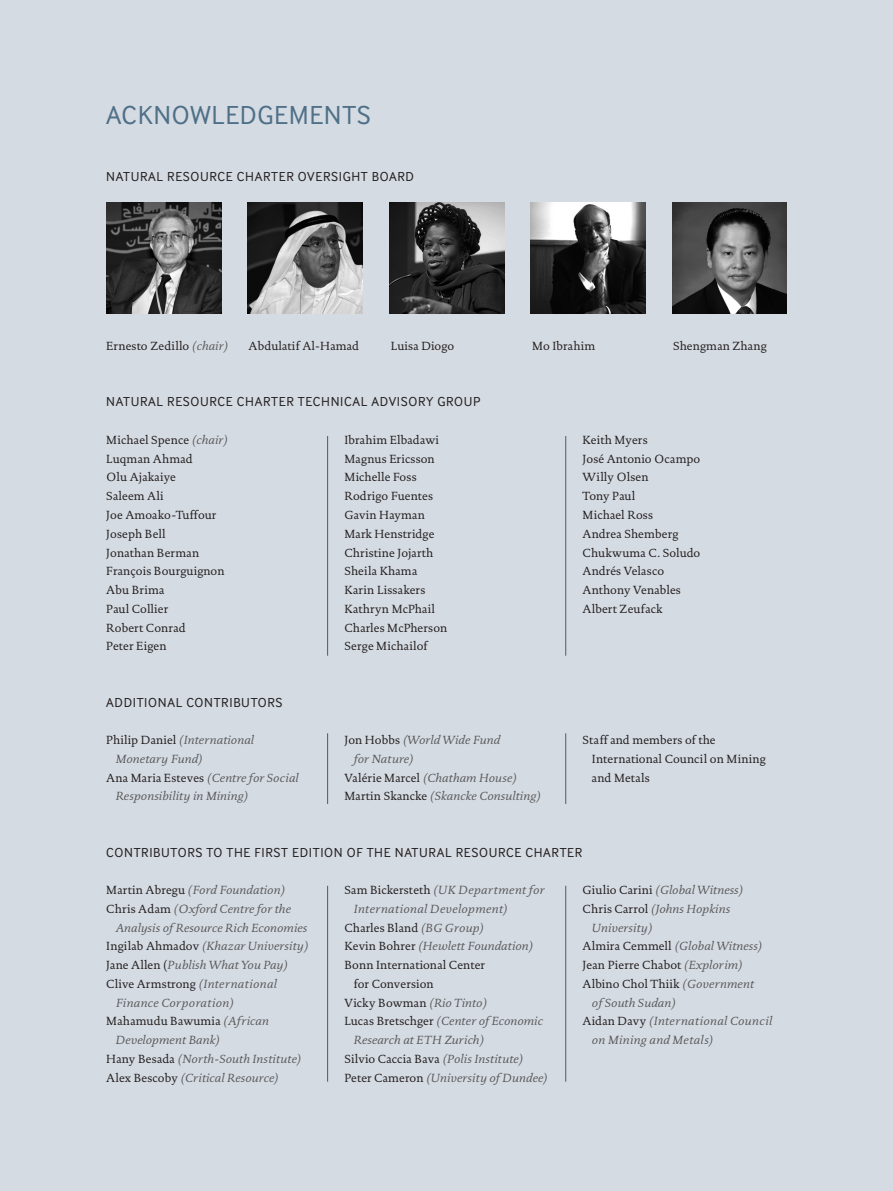
<style>
.page{position:relative;width:893px;height:1191px;background:#d5dbe2}
.page>*{position:absolute;margin:0;border:0;box-sizing:border-box;transform-origin:0 0}
.Chapter_title{font:27px "Inter Face";letter-spacing:.025em;color:#4f7088}
.t1{font:13.5px "Inter Face";letter-spacing:.05em;color:#231f20}
.Full_out{font:12px/18.8px "DTL Documenta T";letter-spacing:.01em;color:#231f20}
.Full_out-2{font:italic 12px/18.8px "DTL Documenta T";letter-spacing:.01em;color:#57585a}
.Full_out-3{font:italic 12px/18.8px "DTL Documenta T";letter-spacing:.03em;color:#57585a}
.Full_out-4{font:italic 12px/18.8px "DTL Documenta T";letter-spacing:.035em;color:#57585a}
.s1{font-style:italic;color:#57585a}
.s2{font-style:normal;color:#231f20}
</style>
<div class="page">
<img style="left:106px;top:202px;width:115px;height:112px">
<img style="left:248px;top:202px;width:115px;height:112px">
<img style="left:389px;top:202px;width:115px;height:112px">
<img style="left:531px;top:202px;width:114px;height:112px">
<img style="left:672px;top:202px;width:115px;height:112px">
<hr style="left:327px;top:885px;width:1px;height:196px;background:#57585a">
<hr style="left:327px;top:436px;width:1px;height:219px;background:#57585a">
<hr style="left:565px;top:885px;width:1px;height:196px;background:#57585a">
<hr style="left:327px;top:733px;width:1px;height:71px;background:#57585a">
<hr style="left:565px;top:733px;width:1px;height:71px;background:#57585a">
<hr style="left:565px;top:436px;width:1px;height:219px;background:#57585a">
<p class="Chapter_title" style="left:106px;top:100px;width:266px">ACKNOWLEDGEMENTS</p>
<p class="t1" style="left:106px;top:168px;width:309px">NATURAL RESOURCE CHARTER OVERSIGHT BOARD</p>
<p class="Full_out" style="left:106px;top:337px;width:124px">Ernesto Zedillo <span class="s1">(chair)</span></p>
<p class="Full_out" style="left:248px;top:337px;width:112px">Abdulatif Al-Hamad</p>
<p class="Full_out" style="left:391px;top:337px;width:65px">Luisa Diogo</p>
<p class="Full_out" style="left:532px;top:337px;width:65px">Mo Ibrahim</p>
<p class="Full_out" style="left:673px;top:337px;width:95px">Shengman Zhang</p>
<p class="t1" style="left:106px;top:394px;width:376px">NATURAL RESOURCE CHARTER TECHNICAL ADVISORY GROUP</p>
<p class="Full_out" style="left:106px;top:430px;width:123px">Michael Spence <span class="s1">(chair)</span></p>
<p class="Full_out" style="left:106px;top:449px;width:88px">Luqman Ahmad</p>
<p class="Full_out" style="left:106px;top:468px;width:71px">Olu Ajakaiye</p>
<p class="Full_out" style="left:106px;top:487px;width:59px">Saleem Ali</p>
<p class="Full_out" style="left:106px;top:505px;width:112px">Joe Amoako-Tuffour</p>
<p class="Full_out" style="left:106px;top:524px;width:61px">Joseph Bell</p>
<p class="Full_out" style="left:106px;top:543px;width:94px">Jonathan Berman</p>
<p class="Full_out" style="left:106px;top:562px;width:120px">François Bourguignon</p>
<p class="Full_out" style="left:106px;top:580px;width:60px">Abu Brima</p>
<p class="Full_out" style="left:106px;top:599px;width:63px">Paul Collier</p>
<p class="Full_out" style="left:106px;top:618px;width:81px">Robert Conrad</p>
<p class="Full_out" style="left:106px;top:637px;width:62px">Peter Eigen</p>
<p class="Full_out" style="left:344px;top:430px;width:96px">Ibrahim Elbadawi</p>
<p class="Full_out" style="left:344px;top:449px;width:92px">Magnus Ericsson</p>
<p class="Full_out" style="left:344px;top:468px;width:74px">Michelle Foss</p>
<p class="Full_out" style="left:344px;top:487px;width:90px">Rodrigo Fuentes</p>
<p class="Full_out" style="left:344px;top:505px;width:82px">Gavin Hayman</p>
<p class="Full_out" style="left:344px;top:524px;width:92px">Mark Henstridge</p>
<p class="Full_out" style="left:344px;top:543px;width:91px">Christine Jojarth</p>
<p class="Full_out" style="left:344px;top:562px;width:74px">Sheila Khama</p>
<p class="Full_out" style="left:344px;top:580px;width:82px">Karin Lissakers</p>
<p class="Full_out" style="left:344px;top:599px;width:92px">Kathryn McPhail</p>
<p class="Full_out" style="left:344px;top:618px;width:104px">Charles McPherson</p>
<p class="Full_out" style="left:344px;top:637px;width:85px">Serge Michailof</p>
<p class="t1" style="left:106px;top:694px;width:178px">ADDITIONAL CONTRIBUTORS</p>
<p class="Full_out-2" style="left:116px;top:730px;width:140px;text-indent:-9px"><span class="s2">Philip Daniel</span> (International<br>Monetary Fund)</p>
<p class="Full_out-2" style="left:116px;top:768px;width:185px;text-indent:-9px"><span class="s2">Ana Maria Esteves</span> (Centre for Social<br>Responsibility in Mining)</p>
<p class="Full_out-2" style="left:354px;top:730px;width:148px;text-indent:-9px"><span class="s2">Jon Hobbs</span> (World Wide Fund for Nature)</p>
<p class="Full_out-2" style="left:344px;top:768px;width:174px"><span class="s2">Valérie Marcel</span> (Chatham House)</p>
<p class="Full_out-2" style="left:344px;top:786px;width:198px"><span class="s2">Martin Skancke</span> (Skancke Consulting)</p>
<p class="Full_out" style="left:583px;top:430px;width:67px">Keith Myers</p>
<p class="Full_out" style="left:583px;top:449px;width:119px">José Antonio Ocampo</p>
<p class="Full_out" style="left:583px;top:468px;width:68px">Willy Olsen</p>
<p class="Full_out" style="left:583px;top:487px;width:54px">Tony Paul</p>
<p class="Full_out" style="left:583px;top:505px;width:72px">Michael Ross</p>
<p class="Full_out" style="left:583px;top:524px;width:97px">Andrea Shemberg</p>
<p class="Full_out" style="left:583px;top:543px;width:119px">Chukwuma C. Soludo</p>
<p class="Full_out" style="left:583px;top:562px;width:83px">Andrés Velasco</p>
<p class="Full_out" style="left:583px;top:580px;width:100px">Anthony Venables</p>
<p class="Full_out" style="left:583px;top:599px;width:81px">Albert Zeufack</p>
<p class="Full_out" style="left:592px;top:730px;width:175px;text-indent:-9px">Staff and members of the<br>International Council on Mining and Metals</p>
<p class="t1" style="left:106px;top:844px;width:477px">CONTRIBUTORS TO THE FIRST EDITION OF THE NATURAL RESOURCE CHARTER</p>
<p class="Full_out-2" style="left:106px;top:880px;width:181px"><span class="s2">Martin Abregu</span> (Ford Foundation)</p>
<p class="Full_out-2" style="left:116px;top:899px;width:193px;text-indent:-9px"><span class="s2">Chris Adam</span> (Oxford Centre for the<br>Analysis of Resource Rich Economies</p>
<p class="Full_out-2" style="left:106px;top:936px;width:204px"><span class="s2">Ingilab Ahmadov</span> (Khazar University)</p>
<p class="Full_out-2" style="left:106px;top:955px;width:184px"><span class="s2">Jane Allen (</span>Publish What You Pay)</p>
<p class="Full_out-3" style="left:116px;top:974px;width:163px;text-indent:-9px"><span class="s2">Clive Armstrong</span> (International<br>Finance Corporation)</p>
<p class="Full_out-2" style="left:116px;top:1011px;width:155px;text-indent:-9px"><span class="s2">Mahamudu Bawumia</span> (African<br>Development Bank)</p>
<p class="Full_out-2" style="left:106px;top:1049px;width:197px"><span class="s2">Hany Besada</span> (North-South Institute)</p>
<p class="Full_out-2" style="left:106px;top:1068px;width:174px"><span class="s2">Alex Bescoby</span> (Critical Resource)</p>
<p class="Full_out-4" style="left:354px;top:880px;width:192px;text-indent:-9px"><span class="s2">Sam Bickersteth</span> (UK Department for<br>International Development)</p>
<p class="Full_out" style="left:344px;top:918px;width:141px">Charles Bland <span class="s1">(BG Group)</span></p>
<p class="Full_out-2" style="left:344px;top:936px;width:191px"><span class="s2">Kevin Bohrer</span> (Hewlett Foundation)</p>
<p class="Full_out" style="left:354px;top:955px;width:133px;text-indent:-9px">Bonn International Center for Conversion</p>
<p class="Full_out" style="left:344px;top:993px;width:144px">Vicky Bowman <span class="s1">(Rio Tinto)</span></p>
<p class="Full_out-2" style="left:354px;top:1011px;width:191px;text-indent:-9px"><span class="s2">Lucas Bretschger</span> (Center of Economic<br>Research at ETH Zurich)</p>
<p class="Full_out" style="left:344px;top:1049px;width:181px">Silvio Caccia Bava <span class="s1">(Polis Institute)</span></p>
<p class="Full_out-2" style="left:344px;top:1068px;width:205px"><span class="s2">Peter Cameron</span> (University of Dundee)</p>
<p class="Full_out-2" style="left:583px;top:880px;width:162px"><span class="s2">Giulio Carini</span> (Global Witness)</p>
<p class="Full_out-2" style="left:592px;top:899px;width:140px;text-indent:-9px"><span class="s2">Chris Carrol</span> (Johns Hopkins<br>University)</p>
<p class="Full_out-2" style="left:583px;top:936px;width:182px"><span class="s2">Almira Cemmell</span> (Global Witness)</p>
<p class="Full_out" style="left:583px;top:955px;width:162px">Jean Pierre Chabot <span class="s1">(Explorim)</span></p>
<p class="Full_out-2" style="left:592px;top:974px;width:164px;text-indent:-9px"><span class="s2">Albino Chol Thiik</span> (Government of South Sudan)</p>
<p class="Full_out-3" style="left:592px;top:1011px;width:182px;text-indent:-9px"><span class="s2">Aidan Davy</span> (International Council on Mining and Metals)</p>
</div>
